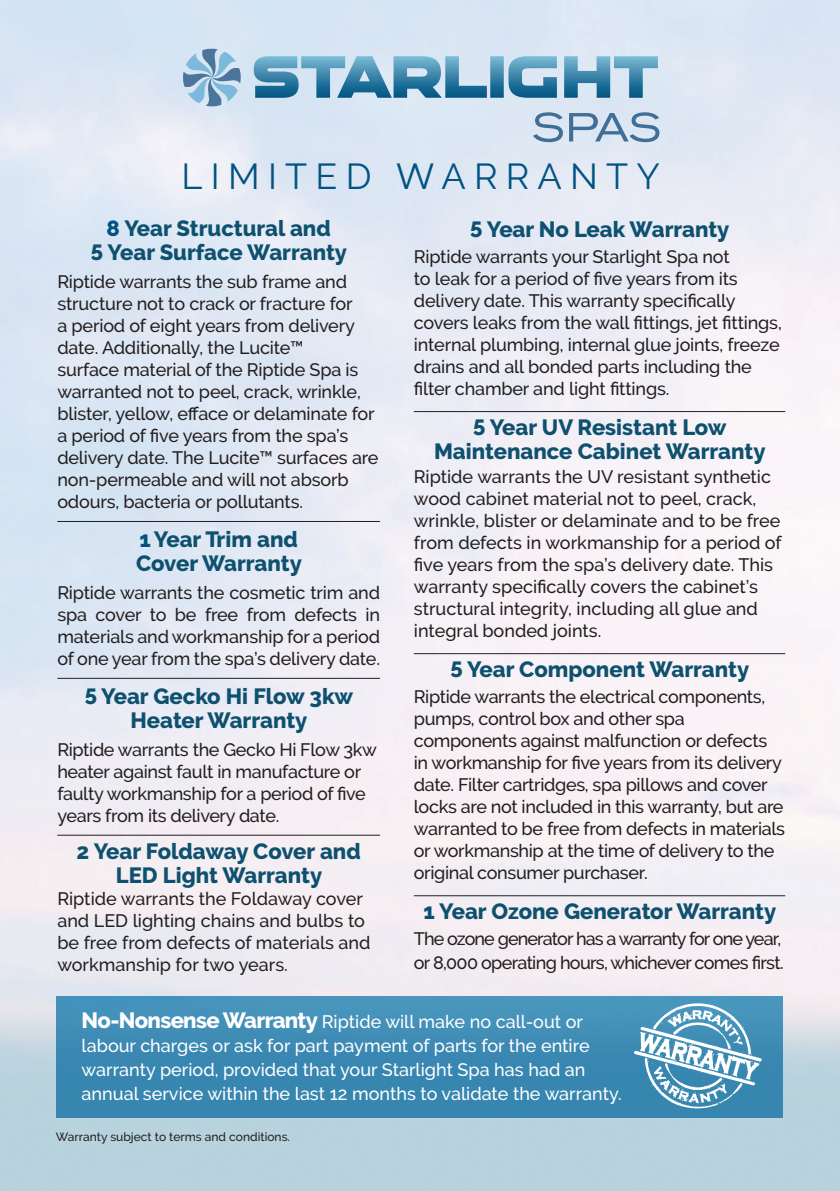
<style>
.page{position:relative;width:840px;height:1191px;background:#fff}
.page>*{position:absolute;margin:0;border:0;box-sizing:border-box;transform-origin:0 0}
.t1{font:36px "Raleway";letter-spacing:.23em;color:#015381}
.t2{font:800 22px/24px "Raleway";color:#0e516f;text-align:center}
.t3{font:500 18px/22px "Raleway";letter-spacing:-.01em;color:#231f20}
.t4{font:500 18px/24px "Raleway";color:#fff}
.t5{font:500 18px/24px "Raleway";letter-spacing:-.05em;color:#231f20}
.t6{font:500 12px "Raleway";color:#231f20}
.s1{color:#015381}
.s2{font-weight:800;font-size:22px}
</style>
<div class="page">
<img style="left:0;top:0;width:839px;height:1191px">
<div style="left:57px;top:996px;width:725px;height:122px;background:linear-gradient(to bottom,#4793bc,#3382ac)"></div>
<img style="left:633px;top:993px;width:129px;height:131px">
<svg style="left:183px;top:49px;width:58px;height:57px;background:#9bbcd6"></svg>
<svg style="left:253px;top:56px;width:404px;height:42px;background:#76a9c5"></svg>
<svg style="left:532px;top:112px;width:127px;height:30px;background:#a9bed5"></svg>
<hr style="left:57px;top:521px;width:323px;height:1px;background:#231f20">
<hr style="left:57px;top:678px;width:323px;height:1px;background:#231f20">
<hr style="left:57px;top:835px;width:323px;height:1px;background:#231f20">
<hr style="left:413px;top:411px;width:371px;height:1px;background:#231f20">
<hr style="left:413px;top:653px;width:371px;height:1px;background:#231f20">
<hr style="left:413px;top:895px;width:371px;height:1px;background:#231f20">
<h1 class="t1" style="left:181px;top:155px;width:479px">LIMITED WARRANTY</h1>
<p class="t2" style="left:91px;top:217px;width:257px"><span class="s1">8</span> Year Structural and<br>5 Year Surface Warranty</p>
<p class="t3" style="left:57px;top:271px;width:322px">Riptide warrants the sub frame and structure not to crack or fracture for<br>a period of eight years from delivery date. Additionally, the Lucite™<br>surface material of the Riptide Spa is warranted not to peel, crack, wrinkle, blister, yellow, efface or delaminate for a period of five years from the spa’s delivery date. The Lucite™ surfaces are non-permeable and will not absorb odours, bacteria or pollutants.</p>
<p class="t2" style="left:136px;top:527px;width:167px;text-align:left"><span class="s1">1</span> Year Trim and<br>Cover Warranty</p>
<p class="t3" style="left:57px;top:582px;width:324px;text-align:justify">Riptide warrants the cosmetic trim and spa cover to be free from defects in materials and workmanship for a period of one year from the spa’s delivery date.</p>
<p class="t2" style="left:85px;top:684px;width:270px">5 Year Gecko Hi Flow 3kw<br>Heater Warranty</p>
<p class="t3" style="left:57px;top:738px;width:321px">Riptide warrants the Gecko Hi Flow 3kw heater against fault in manufacture or faulty workmanship for a period of five years from its delivery date.</p>
<p class="t2" style="left:77px;top:839px;width:285px">2 Year Foldaway Cover and<br>LED Light Warranty</p>
<p class="t3" style="left:57px;top:887px;width:314px">Riptide warrants the Foldaway cover and LED lighting chains and bulbs to be free from defects of materials and workmanship for two years.</p>
<p class="t2" style="left:470px;top:218px;width:260px">5 Year No Leak Warranty</p>
<p class="t3" style="left:413px;top:246px;width:369px">Riptide warrants your Starlight Spa not<br>to leak for a period of five years from its delivery date. This warranty specifically covers leaks from the wall fittings, jet fittings, internal plumbing, internal glue joints, freeze drains and all bonded parts including the filter chamber and light fittings.</p>
<p class="t2" style="left:434px;top:416px;width:333px">5 Year UV Resistant Low<br>Maintenance Cabinet Warranty</p>
<p class="t3" style="left:413px;top:466px;width:369px">Riptide warrants the UV resistant synthetic wood cabinet material not to peel, crack, wrinkle, blister or delaminate and to be free from defects in workmanship for a period of five years from the spa’s delivery date. This warranty specifically covers the cabinet’s structural integrity, including all glue and integral bonded joints.</p>
<p class="t2" style="left:450px;top:658px;width:300px">5 Year Component Warranty</p>
<p class="t3" style="left:413px;top:686px;width:372px">Riptide warrants the electrical components, pumps, control box and other spa components against malfunction or defects in workmanship for five years from its delivery date. Filter cartridges, spa pillows and cover locks are not included in this warranty, but are warranted to be free from defects in materials or workmanship at the time of delivery to the original consumer purchaser.</p>
<p class="t2" style="left:423px;top:900px;width:354px">1 Year Ozone Generator Warranty</p>
<p class="t5" style="left:413px;top:927px;width:371px">The ozone generator has a warranty for one year, or 8,000 operating hours, whichever comes first.</p>
<p class="t4" style="left:82px;top:1009px;width:541px"><span class="s2">No-Nonsense Warranty</span> Riptide will make no call-out or labour charges or ask for part payment of parts for the entire warranty period, provided that your Starlight Spa has had an annual service within the last 12 months to validate the warranty.</p>
<p class="t6" style="left:56px;top:1129px;width:235px">Warranty subject to terms and conditions.</p>
</div>
